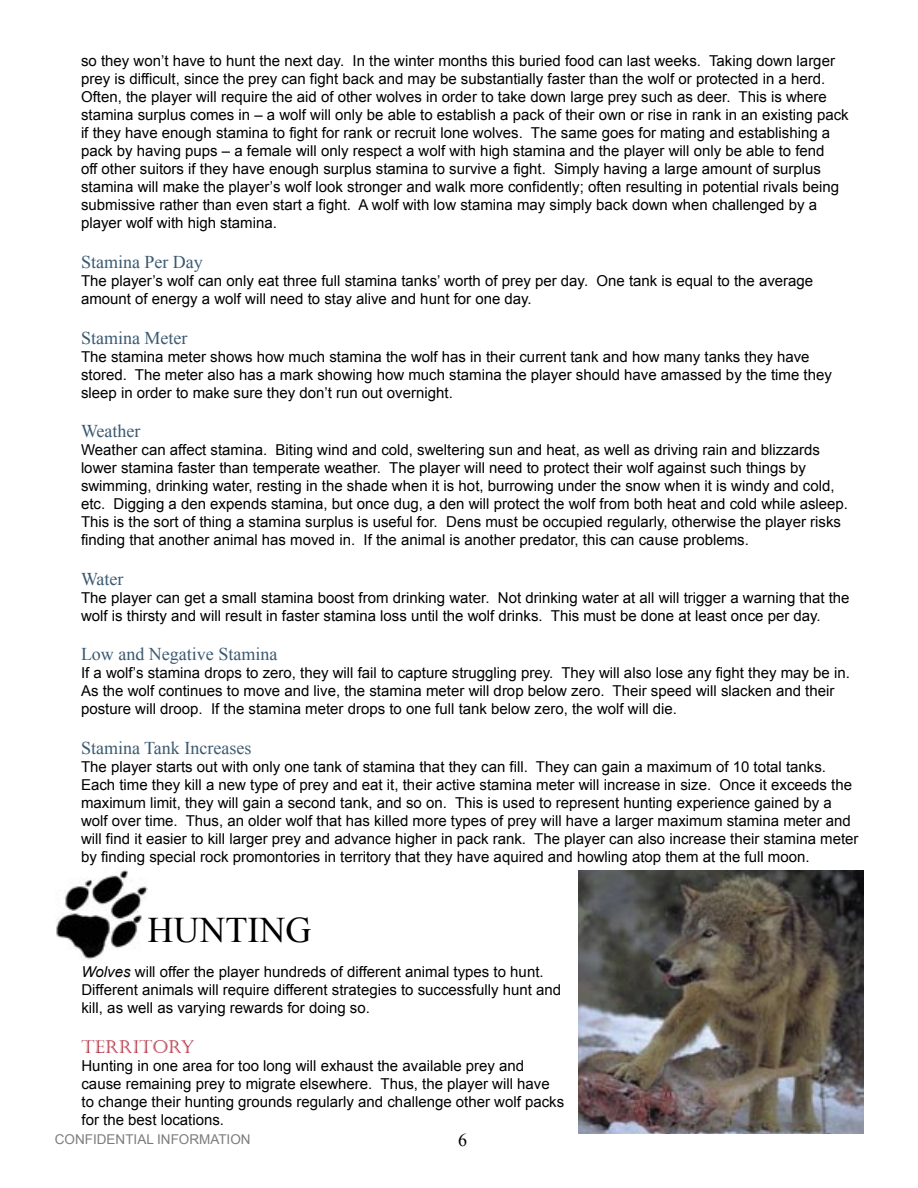
<style>
.page{position:relative;width:918px;height:1188px;background:#fff}
.page>*{position:absolute;margin:0;border:0;box-sizing:border-box;transform-origin:0 0}
.t1{font:36px "Times New Roman";color:#000}
.t2{font:18px "Times New Roman";color:#3a5970}
.t3{font:18px "Castellar";color:#a9192d}
.t4{font:18px "Times New Roman";color:#000}
.t5{font:15px/18px "Arial";color:#000}
.t6{font:13.5px "Arial";color:#7b7c7c}
.s1{font-style:italic}
</style>
<div class="page">
<img style="left:56px;top:870px;width:92px;height:90px">
<img style="left:578px;top:870px;width:285px;height:264px">
<p class="t5" style="left:81px;top:52px;width:769px">so they won’t have to hunt the next day. In the winter months this buried food can last weeks. Taking down larger prey is difficult, since the prey can fight back and may be substantially faster than the wolf or protected in a herd.<br>Often, the player will require the aid of other wolves in order to take down large prey such as deer. This is where stamina surplus comes in – a wolf will only be able to establish a pack of their own or rise in rank in an existing pack if they have enough stamina to fight for rank or recruit lone wolves. The same goes for mating and establishing a pack by having pups – a female will only respect a wolf with high stamina and the player will only be able to fend<br>off other suitors if they have enough surplus stamina to survive a fight. Simply having a large amount of surplus stamina will make the player’s wolf look stronger and walk more confidently; often resulting in potential rivals being submissive rather than even start a fight. A wolf with low stamina may simply back down when challenged by a player wolf with high stamina.</p>
<p class="t2" style="left:81px;top:250px;width:123px">Stamina Per Day</p>
<p class="t5" style="left:81px;top:272px;width:734px">The player’s wolf can only eat three full stamina tanks’ worth of prey per day. One tank is equal to the average amount of energy a wolf will need to stay alive and hunt for one day.</p>
<p class="t2" style="left:81px;top:325px;width:108px">Stamina Meter</p>
<p class="t5" style="left:81px;top:348px;width:752px">The stamina meter shows how much stamina the wolf has in their current tank and how many tanks they have stored. The meter also has a mark showing how much stamina the player should have amassed by the time they sleep in order to make sure they don’t run out overnight.</p>
<p class="t2" style="left:81px;top:419px;width:61px">Weather</p>
<p class="t5" style="left:81px;top:441px;width:769px">Weather can affect stamina. Biting wind and cold, sweltering sun and heat, as well as driving rain and blizzards lower stamina faster than temperate weather. The player will need to protect their wolf against such things by swimming, drinking water, resting in the shade when it is hot, burrowing under the snow when it is windy and cold, etc. Digging a den expends stamina, but once dug, a den will protect the wolf from both heat and cold while asleep.<br>This is the sort of thing a stamina surplus is useful for. Dens must be occupied regularly, otherwise the player risks finding that another animal has moved in. If the animal is another predator, this can cause problems.</p>
<p class="t2" style="left:81px;top:567px;width:44px">Water</p>
<p class="t5" style="left:81px;top:589px;width:770px">The player can get a small stamina boost from drinking water. Not drinking water at all will trigger a warning that the wolf is thirsty and will result in faster stamina loss until the wolf drinks. This must be done at least once per day.</p>
<p class="t2" style="left:81px;top:642px;width:198px">Low and Negative Stamina</p>
<p class="t5" style="left:81px;top:664px;width:770px">If a wolf’s stamina drops to zero, they will fail to capture struggling prey. They will also lose any fight they may be in.<br>As the wolf continues to move and live, the stamina meter will drop below zero. Their speed will slacken and their posture will droop. If the stamina meter drops to one full tank below zero, the wolf will die.</p>
<p class="t2" style="left:81px;top:736px;width:172px">Stamina Tank Increases</p>
<p class="t5" style="left:81px;top:758px;width:779px">The player starts out with only one tank of stamina that they can fill. They can gain a maximum of 10 total tanks.<br>Each time they kill a new type of prey and eat it, their active stamina meter will increase in size. Once it exceeds the maximum limit, they will gain a second tank, and so on. This is used to represent hunting experience gained by a wolf over time. Thus, an older wolf that has killed more types of prey will have a larger maximum stamina meter and will find it easier to kill larger prey and advance higher in pack rank. The player can also increase their stamina meter by finding special rock promontories in territory that they have aquired and howling atop them at the full moon.</p>
<h1 class="t1" style="left:148px;top:906px;width:165px">HUNTING</h1>
<p class="t5" style="left:81px;top:963px;width:481px"><span class="s1">Wolves</span> will offer the player hundreds of different animal types to hunt.<br>Different animals will require different strategies to successfully hunt and kill, as well as varying rewards for doing so.</p>
<p class="t3" style="left:81px;top:1037px;width:115px">TERRITORY</p>
<p class="t5" style="left:81px;top:1057px;width:484px">Hunting in one area for too long will exhaust the available prey and cause remaining prey to migrate elsewhere. Thus, the player will have to change their hunting grounds regularly and challenge other wolf packs for the best locations.</p>
<p class="t6" style="left:55px;top:1130px;width:197px">CONFIDENTIAL INFORMATION</p>
<p class="t4" style="left:458px;top:1128px;width:10px">6</p>
</div>
